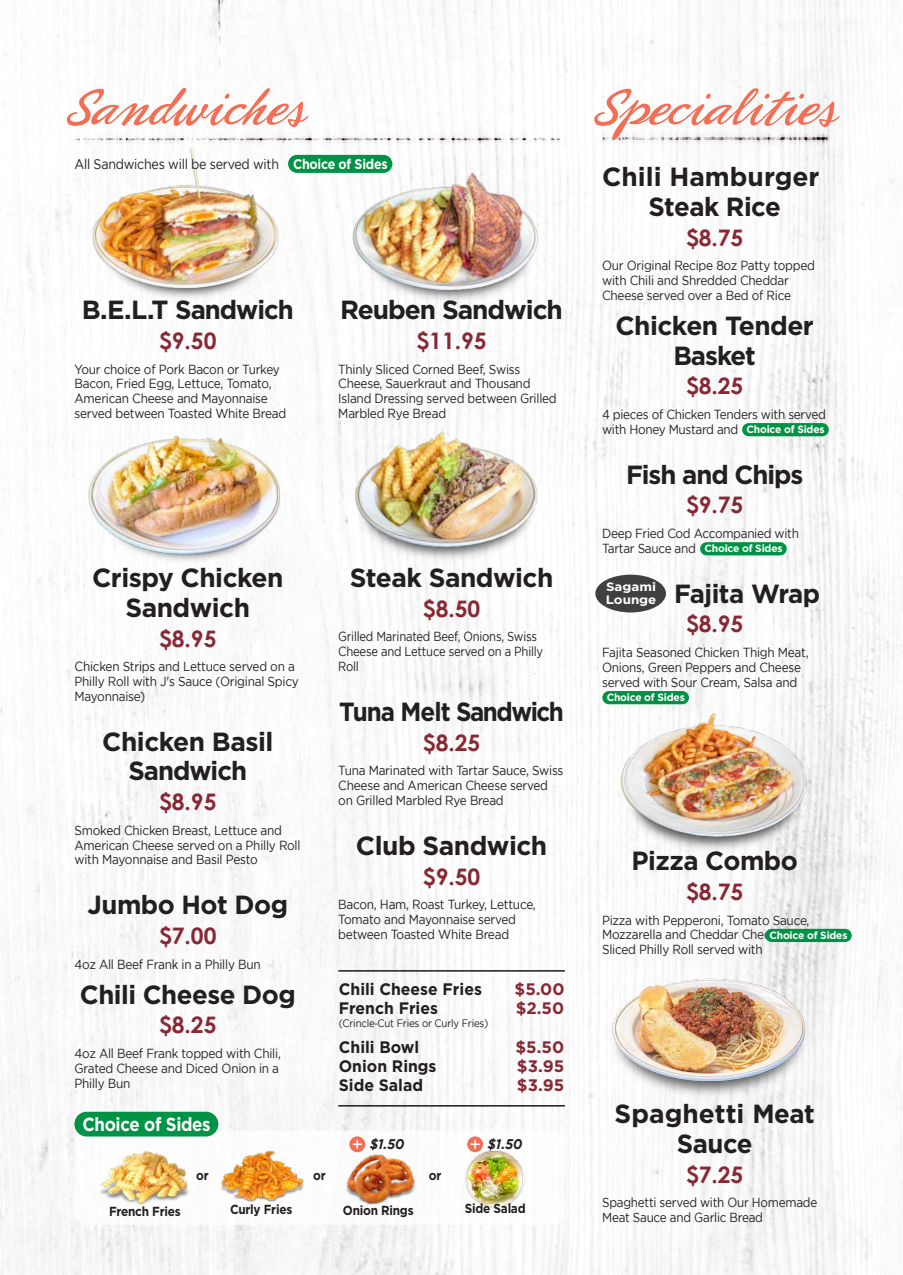
<style>
.page{position:relative;width:903px;height:1275px;background:#fff}
.page>*{position:absolute;margin:0;border:0;box-sizing:border-box;transform-origin:0 0}
.t1{font:52.94px "Phoenix Script FLF";color:#f26e54}
.t2{font:700 26.25px/29.8px "Gotham";letter-spacing:-.02em;color:#231f20;text-align:center}
.t3{font:700 26.25px/29.8px "Gotham";color:#231f20;text-align:center}
.t4{font:700 26.25px "Gotham";letter-spacing:-.04em;color:#231f20}
.t5{font:700 26.25px "Gotham";letter-spacing:-.06em;color:#231f20;scale:.92 1}
.t6{font:700 22.75px "Century Gothic";color:#872934}
.t7{font:700 18.99px "Gotham";letter-spacing:-.02em;color:#fff;scale:.89 1}
.t8{font:700 16.62px "Gotham";color:#231f20;scale:.95 1}
.t9{font:700 16.62px "Gotham";color:#872934}
.t10{font:14px "Gotham";letter-spacing:-.02em;color:#231f20;scale:.89 1}
.t11{font:italic 700 14px "Gotham";color:#231f20;scale:.9 1}
.t12{font:13.12px/14.9px "Gotham";letter-spacing:-.02em;color:#231f20;scale:.9 1}
.t13{font:13.12px/14.9px "Gotham";letter-spacing:-.02em;color:#231f20;scale:.86 1}
.t14{font:13.12px/14.9px "Gotham";letter-spacing:-.02em;color:#231f20;scale:.89 1}
.t15{font:700 13.12px "Gotham";letter-spacing:-.02em;color:#231f20;scale:.9 1}
.t16{font:700 12.16px/12.2px "Gotham";color:#fff;scale:1.09 1}
.t17{font:10.85px "Gotham";letter-spacing:-.02em;color:#231f20;scale:.9 1}
.t18{font:700 10.5px "Gotham";letter-spacing:-.02em;color:#fff}
.s1{font-weight:700;color:#fff}
.s2{font-family:"Myriad Pro"}
</style>
<div class="page">
<img style="left:0;top:0;width:903px;height:1275px">
<img style="left:591px;top:961px;width:237px;height:157px">
<img style="left:592px;top:938px;width:232px;height:173px">
<img style="left:325px;top:172px;width:232px;height:150px">
<img style="left:82px;top:311px;width:204px;height:11px">
<img style="left:76px;top:172px;width:214px;height:139px">
<img style="left:82px;top:566px;width:204px;height:19px">
<img style="left:75px;top:405px;width:216px;height:161px">
<img style="left:335px;top:437px;width:221px;height:145px">
<img style="left:341px;top:401px;width:211px;height:170px">
<div style="left:75px;top:1130px;width:489px;height:95px;background:#fff;border-radius:12px"></div>
<img style="left:605px;top:731px;width:220px;height:142px">
<img style="left:607px;top:688px;width:207px;height:161px">
<img style="left:346px;top:1147px;width:70px;height:58px">
<img style="left:465px;top:1140px;width:60px;height:68px">
<div style="left:595px;top:575px;width:71px;height:37px;background:#404041;border-radius:50%"></div>
<img style="left:596px;top:106px;width:263px;height:66px">
<img style="left:43px;top:106px;width:553px;height:66px">
<hr style="left:338px;top:970px;width:227px;height:2px;background:#231f20">
<hr style="left:338px;top:1105px;width:227px;height:1px;background:#231f20">
<svg style="left:288px;top:155px;width:104px;height:18px;background:#0a974c"></svg>
<svg style="left:742px;top:423px;width:87px;height:13px"></svg>
<svg style="left:700px;top:542px;width:87px;height:13px"></svg>
<svg style="left:765px;top:929px;width:87px;height:13px"></svg>
<svg style="left:602px;top:691px;width:87px;height:13px"></svg>
<svg style="left:74px;top:1112px;width:144px;height:24px"></svg>
<svg style="left:349px;top:1136px;width:16px;height:16px"></svg>
<svg style="left:353px;top:1140px;width:9px;height:9px"></svg>
<svg style="left:467px;top:1136px;width:16px;height:16px"></svg>
<svg style="left:471px;top:1140px;width:9px;height:9px"></svg>
<img style="left:219px;top:1123px;width:87px;height:79px">
<img style="left:101px;top:1114px;width:92px;height:91px">
<h1 class="t1" style="left:64px;top:80px;width:245px">Sandwiches</h1>
<p class="t10" style="left:75px;top:156px;width:353px">All Sandwiches will be served with <span class="s1">Choice of Sides</span></p>
<h2 class="t4" style="left:82px;top:295px;width:213px">B.E.L.T Sandwich</h2>
<h3 class="t6" style="left:159px;top:323px;width:59px">$9.50</h3>
<p class="t12" style="left:75px;top:361px;width:237px">Your choice of Pork Bacon or Turkey Bacon, Fried Egg, Lettuce, Tomato, American Cheese and Mayonnaise served between Toasted White Bread</p>
<h2 class="t4" style="left:340px;top:295px;width:224px">Reuben Sandwich</h2>
<h3 class="t6" style="left:416px;top:323px;width:72px">$11.95</h3>
<p class="t12" style="left:338px;top:361px;width:244px">Thinly Sliced Corned Beef, Swiss<br>Cheese, Sauerkraut and Thousand<br>Island Dressing served between Grilled<br>Marbled Rye Bread</p>
<h2 class="t2" style="left:92px;top:562px;width:193px">Crispy Chicken<br>Sandwich</h2>
<h3 class="t6" style="left:159px;top:621px;width:59px">$8.95</h3>
<p class="t12" style="left:75px;top:659px;width:251px">Chicken Strips and Lettuce served on a<br>Philly Roll with J's Sauce (Original Spicy<br>Mayonnaise)</p>
<h2 class="t2" style="left:102px;top:726px;width:173px">Chicken Basil<br>Sandwich</h2>
<h3 class="t6" style="left:159px;top:785px;width:59px">$8.95</h3>
<p class="t12" style="left:75px;top:822px;width:253px">Smoked Chicken Breast, Lettuce and<br>American Cheese served on a Philly Roll with Mayonnaise and Basil Pesto</p>
<h2 class="t2" style="left:87px;top:889px;width:202px">Jumbo Hot Dog</h2>
<h3 class="t6" style="left:159px;top:918px;width:59px">$7.00</h3>
<p class="t12" style="left:75px;top:956px;width:208px">4oz All Beef Frank in a Philly Bun</p>
<h2 class="t2" style="left:80px;top:979px;width:217px">Chili Cheese Dog</h2>
<h3 class="t6" style="left:159px;top:1008px;width:59px">$8.25</h3>
<p class="t12" style="left:75px;top:1045px;width:231px">4oz All Beef Frank topped with Chili,<br>Grated Cheese and Diced Onion in a<br>Philly Bun</p>
<h3 class="t7" style="left:82px;top:1113px;width:145px">Choice of Sides</h3>
<h2 class="t2" style="left:350px;top:562px;width:205px">Steak Sandwich</h2>
<h3 class="t6" style="left:423px;top:591px;width:59px">$8.50</h3>
<p class="t13" style="left:338px;top:629px;width:240px">Grilled Marinated Beef, Onions, Swiss<br>Cheese and Lettuce served on a Philly<br>Roll</p>
<h2 class="t5" style="left:339px;top:696px;width:246px">Tuna Melt Sandwich</h2>
<h3 class="t6" style="left:423px;top:725px;width:59px">$8.25</h3>
<p class="t12" style="left:338px;top:763px;width:252px">Tuna Marinated with Tartar Sauce, Swiss<br>Cheese and American Cheese served on Grilled Marbled Rye Bread</p>
<h2 class="t2" style="left:356px;top:830px;width:193px">Club Sandwich</h2>
<h3 class="t6" style="left:423px;top:859px;width:59px">$9.50</h3>
<p class="t12" style="left:338px;top:897px;width:221px">Bacon, Ham, Roast Turkey, Lettuce,<br>Tomato and Mayonnaise served between Toasted White Bread</p>
<p class="t8" style="left:339px;top:980px;width:152px">Chili Cheese Fries</p>
<p class="t9" style="left:514px;top:980px;width:51px">$5.00</p>
<p class="t8" style="left:339px;top:999px;width:106px">French Fries</p>
<p class="t9" style="left:516px;top:999px;width:50px">$2.50</p>
<p class="t17" style="left:339px;top:1017px;width:168px">(Crincle<span class="s2">‐</span>Cut Fries or Curly Fries)</p>
<p class="t8" style="left:339px;top:1037px;width:86px">Chili Bowl</p>
<p class="t9" style="left:515px;top:1037px;width:50px">$5.50</p>
<p class="t8" style="left:339px;top:1057px;width:104px">Onion Rings</p>
<p class="t9" style="left:517px;top:1057px;width:49px">$3.95</p>
<p class="t8" style="left:339px;top:1076px;width:90px">Side Salad</p>
<p class="t9" style="left:517px;top:1076px;width:49px">$3.95</p>
<p class="t11" style="left:370px;top:1136px;width:40px">$1.50</p>
<p class="t11" style="left:488px;top:1136px;width:40px">$1.50</p>
<p class="t15" style="left:109px;top:1203px;width:81px">French Fries</p>
<p class="t15" style="left:196px;top:1168px;width:15px">or</p>
<p class="t15" style="left:313px;top:1168px;width:15px">or</p>
<p class="t15" style="left:429px;top:1168px;width:15px">or</p>
<p class="t15" style="left:230px;top:1202px;width:71px">Curly Fries</p>
<p class="t15" style="left:343px;top:1202px;width:80px">Onion Rings</p>
<p class="t15" style="left:465px;top:1201px;width:69px">Side Salad</p>
<h1 class="t1" style="left:591px;top:80px;width:248px">Specialities</h1>
<h2 class="t3" style="left:602px;top:161px;width:219px">Chili Hamburger<br>Steak Rice</h2>
<h3 class="t6" style="left:686px;top:220px;width:59px">$8.75</h3>
<p class="t12" style="left:602px;top:258px;width:238px">Our Original Recipe 8oz Patty topped with Chili and Shredded Cheddar<br>Cheese served over a Bed of Rice</p>
<h2 class="t2" style="left:615px;top:310px;width:200px">Chicken Tender<br>Basket</h2>
<h3 class="t6" style="left:686px;top:369px;width:59px">$8.25</h3>
<p class="t12" style="left:602px;top:407px;width:250px">4 pieces of Chicken Tenders with served with Honey Mustard and</p>
<h2 class="t4" style="left:626px;top:459px;width:179px">Fish and Chips</h2>
<h3 class="t6" style="left:686px;top:488px;width:59px">$9.75</h3>
<p class="t12" style="left:602px;top:526px;width:220px">Deep Fried Cod Accompanied with<br>Tartar Sauce and</p>
<h2 class="t2" style="left:674px;top:578px;width:148px">Fajita Wrap</h2>
<h3 class="t6" style="left:686px;top:607px;width:59px">$8.95</h3>
<p class="t12" style="left:602px;top:645px;width:231px">Fajita Seasoned Chicken Thigh Meat,<br>Onions, Green Peppers and Cheese served with Sour Cream, Salsa and</p>
<p class="t18" style="left:746px;top:423px;width:80px">Choice of Sides</p>
<p class="t18" style="left:704px;top:543px;width:80px">Choice of Sides</p>
<p class="t16" style="left:606px;top:581px;width:48px">Sagami<br>Lounge</p>
<p class="t18" style="left:607px;top:691px;width:80px">Choice of Sides</p>
<h2 class="t2" style="left:631px;top:845px;width:168px">Pizza Combo</h2>
<h3 class="t6" style="left:686px;top:875px;width:59px">$8.75</h3>
<p class="t12" style="left:602px;top:912px;width:234px;text-align:justify">Pizza with Pepperoni, Tomato Sauce, Mozzarella and Cheddar Cheese on a Sliced Philly Roll served with</p>
<p class="t18" style="left:769px;top:929px;width:80px">Choice of Sides</p>
<h2 class="t3" style="left:614px;top:1098px;width:202px">Spaghetti Meat<br>Sauce</h2>
<h3 class="t6" style="left:686px;top:1157px;width:59px">$7.25</h3>
<p class="t14" style="left:602px;top:1195px;width:243px">Spaghetti served with Our Homemade<br>Meat Sauce and Garlic Bread</p>
</div>
